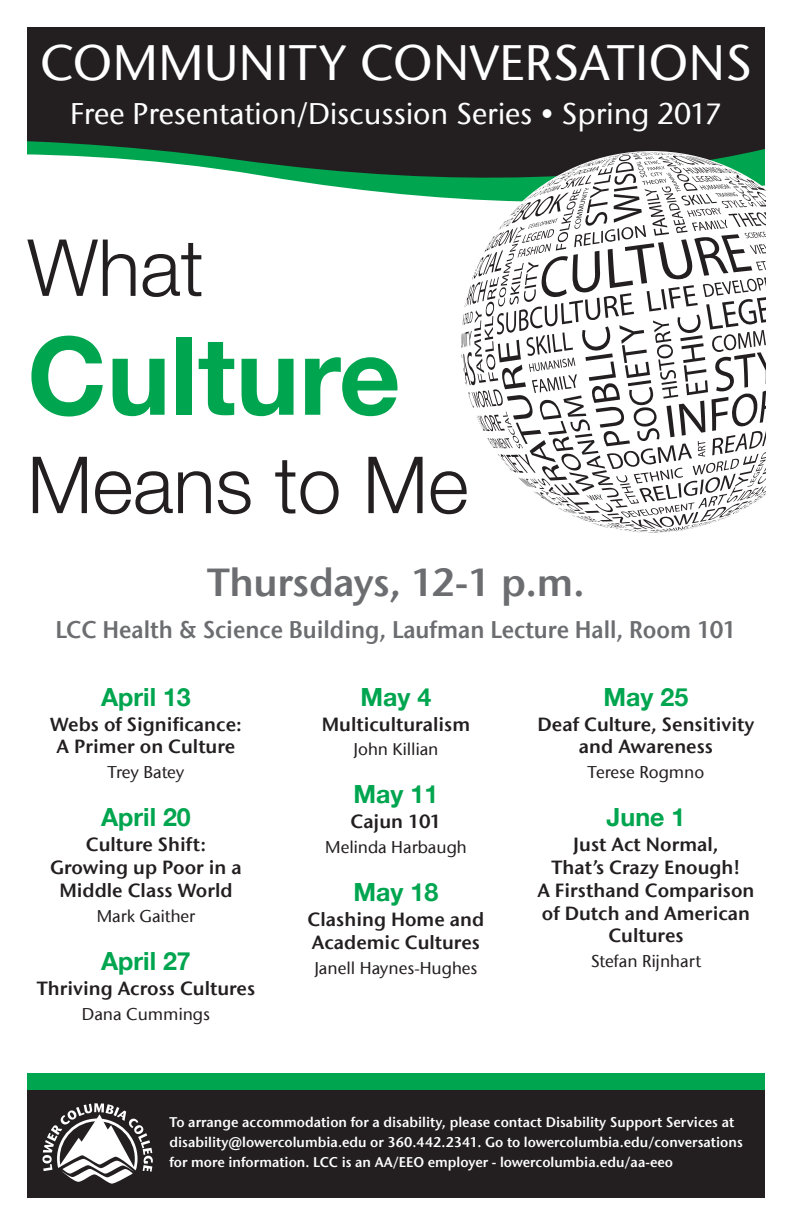
<style>
.page{position:relative;width:792px;height:1224px;background:#fff}
.page>*{position:absolute;margin:0;border:0;box-sizing:border-box;transform-origin:0 0}
.t1{font:700 108.3px "Helvetica Neue";color:#00a54f}
.t2{font:300 78.9px "Helvetica Neue";color:#231f20}
.t3{font:500 49.6px "ITC Stone Sans Com";letter-spacing:.01em;color:#fff}
.t4{font:39px "ITC Stone Sans Com Semi";letter-spacing:-.01em;color:#6c6d70}
.t5{font:500 29.7px "ITC Stone Sans Com";color:#fff}
.date{font:700 25px "Helvetica Neue";color:#00a54f}
.t6{font:24px "ITC Stone Sans Com Semi";letter-spacing:-.005em;color:#6c6d70;scale:.94 1}
.t7{font:19px/22.8px "ITC Stone Sans Com Semi";color:#231f20;text-align:center}
.speaker{font:500 17px "ITC Stone Sans Com";color:#231f20}
.t8{font:14px/20px "ITC Stone Sans Com Semi";color:#fff}
</style>
<div class="page">
<svg style="left:27px;top:27px;width:738px;height:172px;background:#353b37"></svg>
<div style="left:27px;top:1089px;width:738px;height:109px;background:#231f20"></div>
<div style="left:27px;top:1073px;width:738px;height:17px;background:#00a54f"></div>
<svg style="left:42px;top:1103px;width:111px;height:81px"></svg>
<svg style="left:461px;top:152px;width:304px;height:381px"></svg>
<p class="t3" style="left:40px;top:32px;width:713px">COMMUNITY CONVERSATIONS</p>
<p class="t5" style="left:70px;top:96px;width:653px">Free Presentation/Discussion Series • Spring 2017</p>
<p class="t2" style="left:27px;top:204px;width:178px">What</p>
<p class="t1" style="left:27px;top:291px;width:375px">Culture</p>
<p class="t2" style="left:27px;top:421px;width:443px">Means to Me</p>
<p class="t4" style="left:207px;top:558px;width:379px">Thursdays, 12-1 p.m.</p>
<p class="t6" style="left:56px;top:615px;width:726px">LCC Health &amp; Science Building, Laufman Lecture Hall, Room 101</p>
<p class="date" style="left:101px;top:677px;width:91px">April 13</p>
<p class="t7" style="left:50px;top:712px;width:193px">Webs of Significance:<br>A Primer on Culture</p>
<p class="speaker" style="left:108px;top:762px;width:78px">Trey Batey</p>
<p class="date" style="left:101px;top:798px;width:91px">April 20</p>
<p class="t7" style="left:50px;top:833px;width:193px">Culture Shift:<br>Growing up Poor in a<br>Middle Class World</p>
<p class="speaker" style="left:97px;top:905px;width:100px">Mark Gaither</p>
<p class="date" style="left:101px;top:941px;width:91px">April 27</p>
<p class="t7" style="left:37px;top:976px;width:220px">Thriving Across Cultures</p>
<p class="speaker" style="left:82px;top:1003px;width:130px">Dana Cummings</p>
<p class="date" style="left:361px;top:677px;width:72px">May 4</p>
<p class="t7" style="left:322px;top:712px;width:150px">Multiculturalism</p>
<p class="speaker" style="left:353px;top:739px;width:87px">John Killian</p>
<p class="date" style="left:354px;top:775px;width:86px">May 11</p>
<p class="t7" style="left:350px;top:810px;width:93px">Cajun 101</p>
<p class="speaker" style="left:325px;top:837px;width:143px">Melinda Harbaugh</p>
<p class="date" style="left:354px;top:873px;width:86px">May 18</p>
<p class="t7" style="left:308px;top:908px;width:178px;text-align:left">Clashing Home and<br>Academic Cultures</p>
<p class="speaker" style="left:314px;top:958px;width:165px">Janell Haynes-Hughes</p>
<p class="date" style="left:604px;top:677px;width:86px">May 25</p>
<p class="t7" style="left:538px;top:712px;width:218px">Deaf Culture, Sensitivity and Awareness</p>
<p class="speaker" style="left:588px;top:762px;width:118px">Terese Rogmno</p>
<p class="date" style="left:607px;top:798px;width:80px">June 1</p>
<p class="t7" style="left:537px;top:833px;width:219px">Just Act Normal,<br>That’s Crazy Enough!<br>A Firsthand Comparison of Dutch and American<br>Cultures</p>
<p class="speaker" style="left:591px;top:951px;width:112px">Stefan Rijnhart</p>
<p class="t8" style="left:169px;top:1112px;width:575px">To arrange accommodation for a disability, please contact Disability Support Services at disability@lowercolumbia.edu or 360.442.2341. Go to lowercolumbia.edu/conversations for more information. LCC is an AA/EEO employer - lowercolumbia.edu/aa-eeo</p>
</div>
